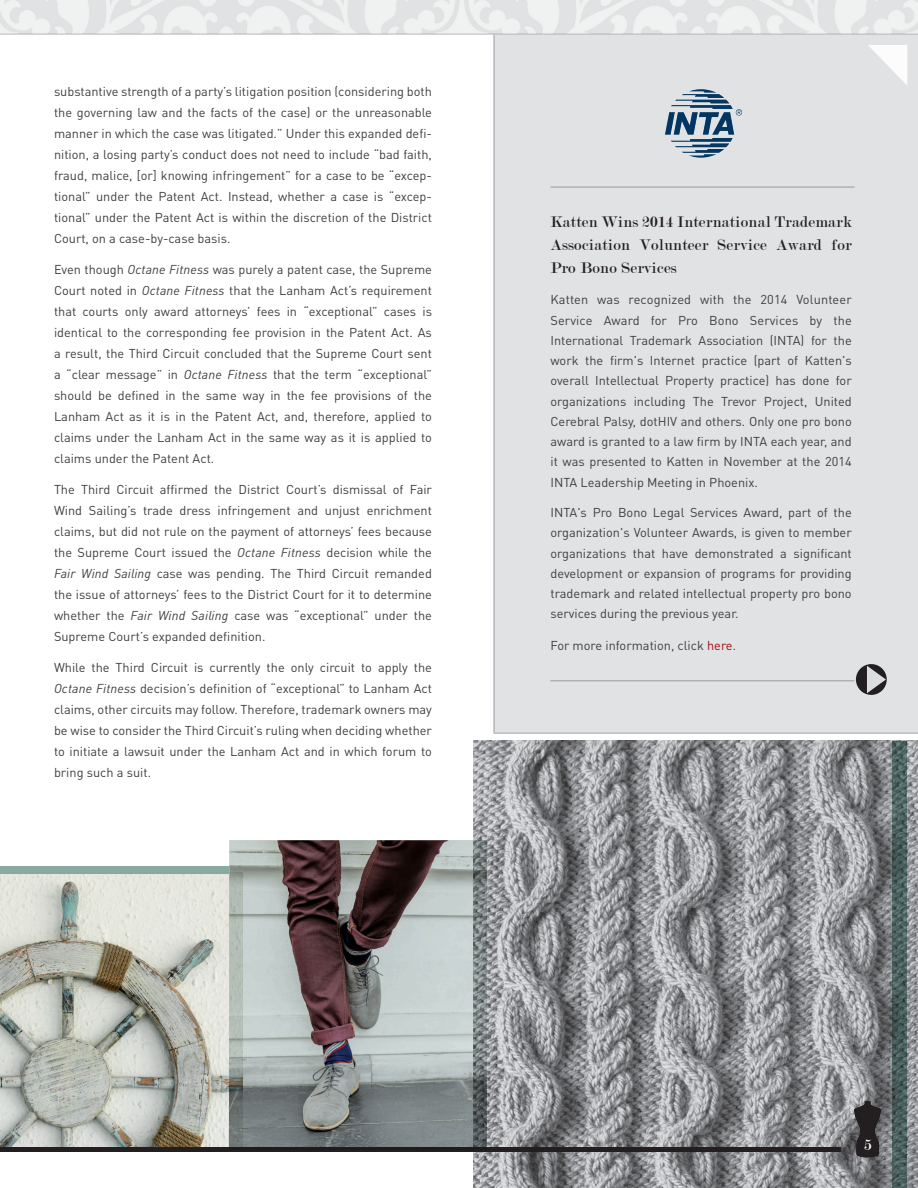
<style>
.page{position:relative;width:918px;height:1188px;background:#fff}
.page>*{position:absolute;margin:0;border:0;box-sizing:border-box;transform-origin:0 0}
.Callout{font:16.5px/23.2px "Modern";letter-spacing:.02em;color:#231f20;text-align:justify}
.t1{font:16.5px "Modern";color:#fff}
.t2{font:12.75px/21px "DINOT";color:#3e3e3f;text-align:justify}
.s1{font-style:italic}
.s2{color:#a10c14}
</style>
<div class="page">
<img style="left:0;top:874px;width:229px;height:273px">
<img style="left:473px;top:741px;width:445px;height:447px">
<svg style="left:892px;top:741px;width:15px;height:447px;background:#4a5f5d"></svg>
<hr style="left:0;top:33px;width:918px;height:2px;background:#b9bcc0">
<img style="left:849px;top:1098px;width:40px;height:69px">
<img style="left:0;top:0;width:918px;height:33px">
<div style="left:493px;top:33px;width:425px;height:701px;background:#e1e2e4"></div>
<div style="left:0;top:1147px;width:840px;height:5px;background:#231f20"></div>
<img style="left:659px;top:87px;width:84px;height:73px">
<hr style="left:550px;top:187px;width:305px;height:1px;background:#9a9a9a">
<div style="left:0;top:867px;width:229px;height:7px;background:#83a69f"></div>
<svg style="left:229px;top:840px;width:258px;height:307px;background:#8c8e8d"></svg>
<p class="t2" style="left:54px;top:80px;width:380px">substantive strength of a party’s litigation position (considering both the governing law and the facts of the case) or the unreasonable manner in which the case was litigated.” Under this expanded defi&shy;nition, a losing party’s conduct does not need to include “bad faith, fraud, malice, [or] knowing infringement” for a case to be “excep&shy;tional” under the Patent Act. Instead, whether a case is “excep&shy;tional” under the Patent Act is within the discretion of the District Court, on a case-by-case basis.</p>
<p class="t2" style="left:54px;top:258px;width:380px">Even though <span class="s1">Octane Fitness</span> was purely a patent case, the Supreme Court noted in <span class="s1">Octane Fitness</span> that the Lanham Act’s requirement that courts only award attorneys’ fees in “exceptional” cases is identical to the corresponding fee provision in the Patent Act. As a result, the Third Circuit concluded that the Supreme Court sent a “clear message” in <span class="s1">Octane Fitness</span> that the term “exceptional” should be defined in the same way in the fee provisions of the Lanham Act as it is in the Patent Act, and, therefore, applied to claims under the Lanham Act in the same way as it is applied to claims under the Patent Act.</p>
<p class="t2" style="left:54px;top:478px;width:380px">The Third Circuit affirmed the District Court’s dismissal of Fair Wind Sailing’s trade dress infringement and unjust enrichment claims, but did not rule on the payment of attorneys’ fees because the Supreme Court issued the <span class="s1">Octane Fitness</span> decision while the <span class="s1">Fair Wind Sailing</span> case was pending. The Third Circuit remanded the issue of attorneys’ fees to the District Court for it to determine whether the <span class="s1">Fair Wind Sailing</span> case was “exceptional” under the Supreme Court’s expanded definition.</p>
<p class="t2" style="left:54px;top:657px;width:380px">While the Third Circuit is currently the only circuit to apply the <span class="s1">Octane Fitness</span> decision’s definition of “exceptional” to Lanham Act claims, other circuits may follow. Therefore, trademark owners may be wise to consider the Third Circuit’s ruling when deciding whether to initiate a lawsuit under the Lanham Act and in which forum to bring such a suit.</p>
<p class="Callout" style="left:550px;top:210px;width:303px">Katten Wins 2014 International Trademark Association Volunteer Service Award for Pro Bono Services</p>
<p class="t2" style="left:550px;top:289px;width:303px;line-height:20.2px">Katten was recognized with the 2014 Volunteer Service Award for Pro Bono Services by the International Trademark Association (INTA) for the work the firm's Internet practice (part of Katten's overall Intellectual Property practice) has done for organizations including The Trevor Project, United Cerebral Palsy, dotHIV and others. Only one pro bono award is granted to a law firm by INTA each year, and it was presented to Katten in November at the 2014<br>INTA Leadership Meeting in Phoenix.</p>
<p class="t2" style="left:550px;top:502px;width:303px;line-height:20.2px">INTA's Pro Bono Legal Services Award, part of the organization's Volunteer Awards, is given to member organizations that have demonstrated a significant development or expansion of programs for providing trademark and related intellectual property pro bono services during the previous year.</p>
<p class="t2" style="left:550px;top:635px;width:187px">For more information, click <span class="s2">here</span>.</p>
<p class="t1" style="left:864px;top:1137px;width:9px">5</p>
</div>
